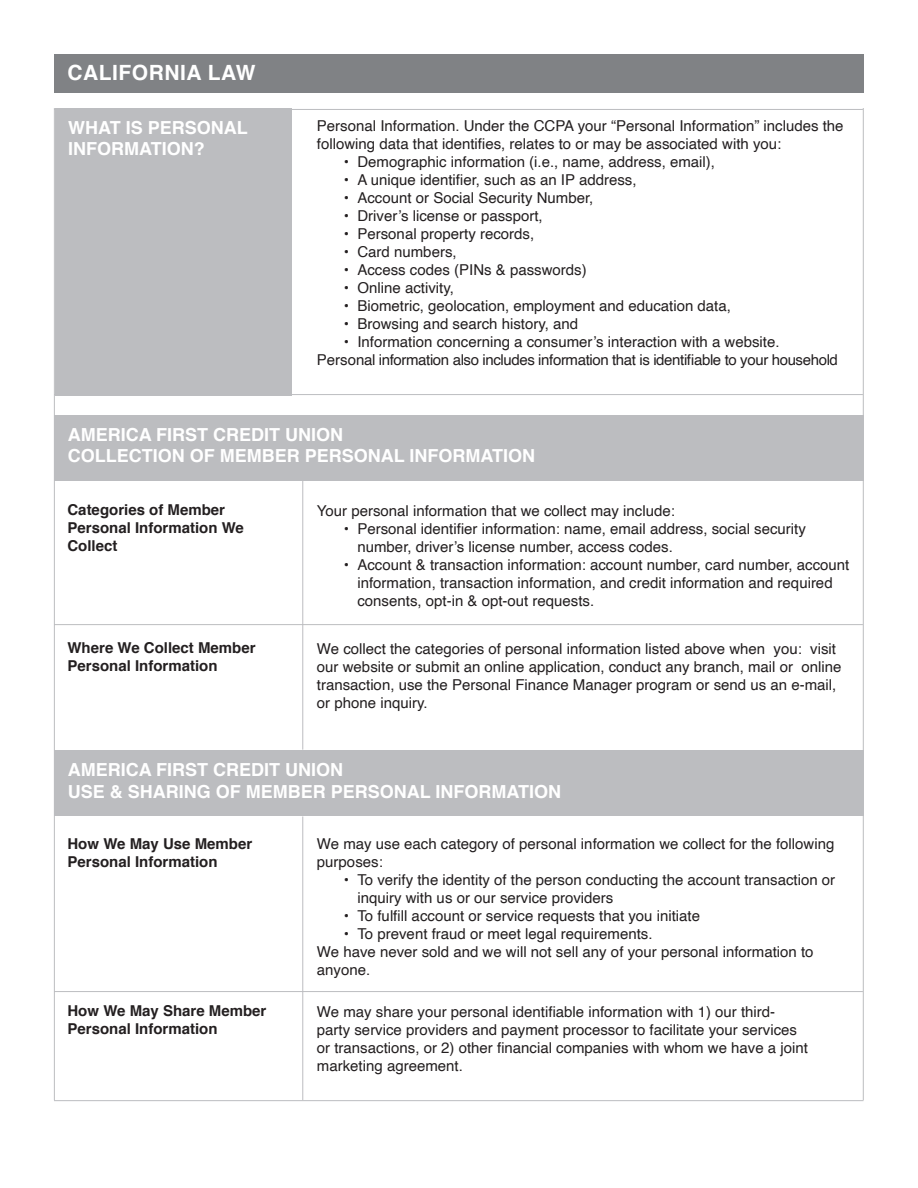
<style>
.page{position:relative;width:918px;height:1188px;background:#fff}
.page>*{position:absolute;margin:0;border:0;box-sizing:border-box;transform-origin:0 0}
.t1{font:700 21px "Helvetica";letter-spacing:.025em;color:#fff}
.t2{font:700 18px/21.6px "Helvetica";color:#fff}
.t3{font:15px/18px "Helvetica";color:#231f20}
.t4{font:700 15px/18px "Helvetica";color:#231f20}
.t5{font:15px/18px "Helvetica";letter-spacing:-.025em;color:#231f20}
</style>
<div class="page">
<div style="left:54px;top:54px;width:810px;height:39px;background:#808285"></div>
<div style="left:55px;top:108px;width:237px;height:287px;background:#bcbdc0"></div>
<div style="left:54px;top:415px;width:810px;height:66px;background:#bcbdc0"></div>
<div style="left:54px;top:751px;width:810px;height:65px;background:#bcbdc0"></div>
<hr style="left:302px;top:816px;width:1px;height:284px;background:#bcbdc0">
<hr style="left:302px;top:480px;width:1px;height:270px;background:#bcbdc0">
<hr style="left:863px;top:108px;width:1px;height:992px;background:#bcbdc0">
<hr style="left:54px;top:108px;width:1px;height:992px;background:#bcbdc0">
<hr style="left:54px;top:624px;width:809px;height:1px;background:#bcbdc0">
<hr style="left:54px;top:991px;width:809px;height:1px;background:#bcbdc0">
<hr style="left:54px;top:394px;width:809px;height:1px;background:#bcbdc0">
<hr style="left:54px;top:109px;width:809px;height:1px;background:#bcbdc0">
<hr style="left:54px;top:1100px;width:809px;height:1px;background:#bcbdc0">
<h1 class="t1" style="left:68px;top:56px;width:190px">CALIFORNIA LAW</h1>
<p class="t2" style="left:68px;top:117px;width:181px">WHAT IS PERSONAL<br>INFORMATION?</p>
<p class="t3" style="left:317px;top:117px;width:528px">Personal Information. Under the CCPA your “Personal Information” includes the following data that identifies, relates to or may be associated with you:</p>
<p class="t3" style="left:344px;top:153px;width:373px">• Demographic information (i.e., name, address, email),</p>
<p class="t3" style="left:344px;top:171px;width:294px">• A unique identifier, such as an IP address,</p>
<p class="t3" style="left:344px;top:189px;width:251px">• Account or Social Security Number,</p>
<p class="t3" style="left:344px;top:207px;width:200px">• Driver’s license or passport,</p>
<p class="t3" style="left:344px;top:225px;width:192px">• Personal property records,</p>
<p class="t3" style="left:344px;top:243px;width:114px">• Card numbers,</p>
<p class="t3" style="left:344px;top:261px;width:244px">• Access codes (PINs &amp; passwords)</p>
<p class="t3" style="left:344px;top:279px;width:111px">• Online activity,</p>
<p class="t3" style="left:344px;top:297px;width:389px">• Biometric, geolocation, employment and education data,</p>
<p class="t3" style="left:344px;top:315px;width:236px">• Browsing and search history, and</p>
<p class="t5" style="left:317px;top:333px;width:522px;text-indent:27px">• Information concerning a consumer’s interaction with a website.<br>Personal information also includes information that is identifiable to your household</p>
<p class="t2" style="left:68px;top:424px;width:469px">AMERICA FIRST CREDIT UNION<br>COLLECTION OF MEMBER PERSONAL INFORMATION</p>
<p class="t4" style="left:68px;top:501px;width:178px">Categories of Member<br>Personal Information We<br>Collect</p>
<p class="t4" style="left:68px;top:639px;width:190px">Where We Collect Member<br>Personal Information</p>
<p class="t3" style="left:317px;top:502px;width:359px">Your personal information that we collect may include:</p>
<p class="t3" style="left:357px;top:520px;width:450px;text-indent:-14px">• Personal identifier information: name, email address, social security number, driver’s license number, access codes.</p>
<p class="t3" style="left:357px;top:556px;width:493px;text-indent:-14px">• Account &amp; transaction information: account number, card number, account information, transaction information, and credit information and required consents, opt-in &amp; opt-out requests.</p>
<p class="t3" style="left:317px;top:640px;width:526px">We collect the categories of personal information listed above when you: visit our website or submit an online application, conduct any branch, mail or online transaction, use the Personal Finance Manager program or send us an e-mail, or phone inquiry.</p>
<p class="t2" style="left:68px;top:759px;width:495px">AMERICA FIRST CREDIT UNION<br>USE &amp; SHARING OF MEMBER PERSONAL INFORMATION</p>
<p class="t4" style="left:68px;top:835px;width:186px">How We May Use Member<br>Personal Information</p>
<p class="t4" style="left:68px;top:1002px;width:200px">How We May Share Member<br>Personal Information</p>
<p class="t3" style="left:317px;top:836px;width:519px">We may use each category of personal information we collect for the following purposes:</p>
<p class="t3" style="left:357px;top:872px;width:479px;text-indent:-14px">• To verify the identity of the person conducting the account transaction or inquiry with us or our service providers</p>
<p class="t3" style="left:344px;top:908px;width:358px">• To fulfill account or service requests that you initiate</p>
<p class="t3" style="left:317px;top:926px;width:498px;text-indent:27px">• To prevent fraud or meet legal requirements.<br>We have never sold and we will not sell any of your personal information to anyone.</p>
<p class="t3" style="left:317px;top:1003px;width:493px">We may share your personal identifiable information with 1) our third&shy;party service providers and payment processor to facilitate your services or transactions, or 2) other financial companies with whom we have a joint marketing agreement.</p>
</div>
